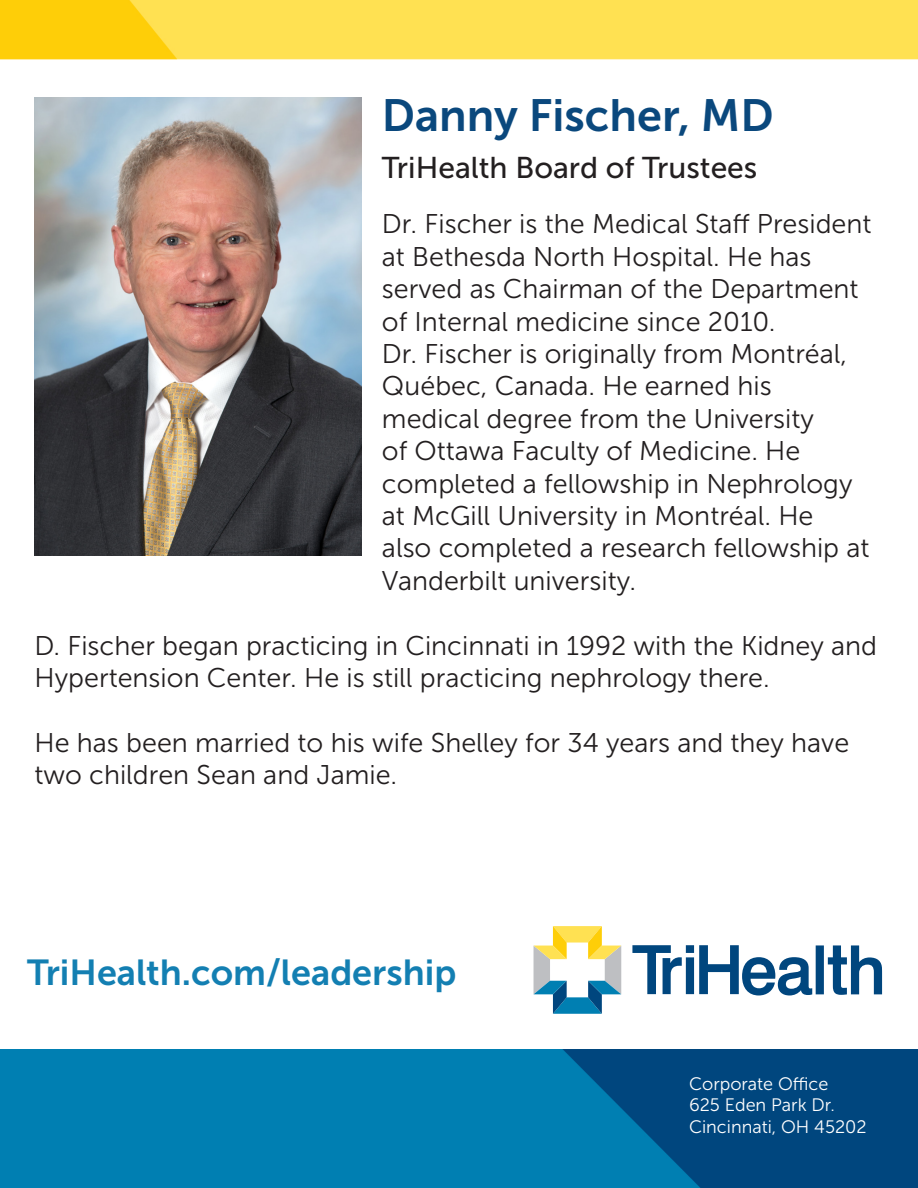
<style>
.page{position:relative;width:918px;height:1188px;background:#fff}
.page>*{position:absolute;margin:0;border:0;box-sizing:border-box;transform-origin:0 0}
.t1{font:45px "Museo Sans 700";color:#0a487d}
.t2{font:36px "Museo Sans 700";color:#137fb2}
.t3{font:30px "Museo Sans 500";color:#231f20}
.t4{font:27px/32.4px "Museo Sans 300";color:#231f20}
.t5{font:18px "Museo Sans 300";color:#fff}
</style>
<div class="page">
<img style="left:0;top:1050px;width:918px;height:138px">
<img style="left:0;top:0;width:918px;height:59px">
<svg style="left:534px;top:926px;width:87px;height:88px"></svg>
<svg style="left:632px;top:945px;width:250px;height:50px"></svg>
<img style="left:34px;top:97px;width:328px;height:458px">
<p class="t1" style="left:382px;top:90px;width:393px">Danny Fischer, MD</p>
<p class="t3" style="left:382px;top:152px;width:377px">TriHealth Board of Trustees</p>
<p class="t4" style="left:382px;top:208px;width:491px">Dr. Fischer is the Medical Staff President at Bethesda North Hospital. He has served as Chairman of the Department of Internal medicine since 2010.</p>
<p class="t4" style="left:382px;top:338px;width:489px">Dr. Fischer is originally from Montréal, Québec, Canada. He earned his medical degree from the University<br>of Ottawa Faculty of Medicine. He completed a fellowship in Nephrology at McGill University in Montréal. He also completed a research fellowship at Vanderbilt university.</p>
<p class="t4" style="left:34px;top:629px;width:844px">D. Fischer began practicing in Cincinnati in 1992 with the Kidney and<br>Hypertension Center. He is still practicing nephrology there.</p>
<p class="t4" style="left:34px;top:726px;width:816px">He has been married to his wife Shelley for 34 years and they have two children Sean and Jamie.</p>
<p class="t2" style="left:27px;top:952px;width:431px">TriHealth.com/leadership</p>
<p class="t5" style="left:689px;top:1074px;width:141px">Corporate Office</p>
<p class="t5" style="left:689px;top:1096px;width:148px">625 Eden Park Dr.</p>
<p class="t5" style="left:689px;top:1117px;width:179px">Cincinnati, OH 45202</p>
</div>
